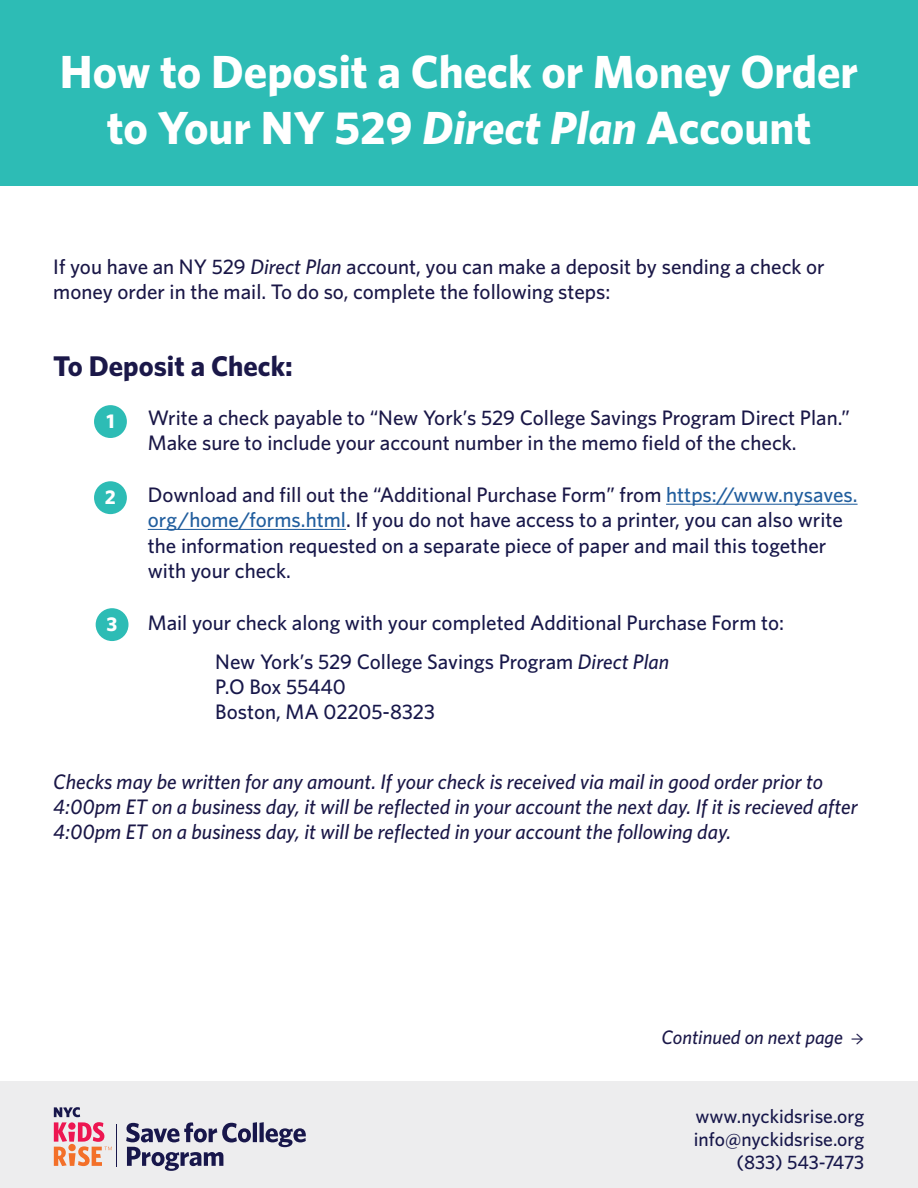
<style>
.page{position:relative;width:918px;height:1188px;background:#fff}
.page>*{position:absolute;margin:0;border:0;box-sizing:border-box;transform-origin:0 0}
.t1{font:700 46.5px/55.8px "Whitney";color:#fff;text-align:center}
.t2{font:700 28.5px "Whitney";color:#1b1849}
.t3{font:500 21px/25.2px "Whitney";color:#17174a}
.t4{font:500 21px/25.2px "Whitney";color:#1a1747}
.t5{font:italic 500 21px/25.2px "Whitney";color:#1a1747}
.t6{font:700 19.95px "Whitney";color:#fff}
.t7{font:500 19.5px/23.4px "Whitney";color:#17174a;text-align:right}
.t8{font:italic 500 19.5px "Whitney";color:#1b1849}
.s1{font-style:italic}
.s2{color:#1a1747}
.s3{color:#215e9e}
.s4{font-family:"Minion Pro";font-weight:400;font-style:normal}
</style>
<div class="page">
<hr style="left:666px;top:504px;width:192px;height:1px;background:#215e9e">
<hr style="left:148px;top:529px;width:198px;height:1px;background:#215e9e">
<div style="left:94px;top:405px;width:33px;height:33px;background:#2dbcb5;border-radius:50%"></div>
<div style="left:94px;top:481px;width:33px;height:33px;background:#2dbcb5;border-radius:50%"></div>
<div style="left:96px;top:608px;width:33px;height:33px;background:#2dbcb5;border-radius:50%"></div>
<div style="left:0;top:1081px;width:918px;height:107px;background:#ededee"></div>
<svg style="left:54px;top:1107px;width:58px;height:59px"></svg>
<hr style="left:116px;top:1124px;width:1px;height:43px;background:#18174b">
<svg style="left:126px;top:1122px;width:180px;height:49px"></svg>
<div style="left:0;top:0;width:918px;height:186px;background:#2dbcb5"></div>
<h1 class="t1" style="left:60px;top:43px;width:800px">How to Deposit a Check or Money Order to Your NY 529 <span class="s1">Direct Plan</span> Account</h1>
<p class="t4" style="left:53px;top:254px;width:773px">If you have an NY 529 <span class="s1">Direct Plan</span> account, you can make a deposit by sending a check or money order in the mail. To do so, complete the following steps:</p>
<h2 class="t2" style="left:53px;top:347px;width:241px">To Deposit a Check:</h2>
<p class="t6" style="left:106px;top:408px;width:10px">1</p>
<p class="t4" style="left:148px;top:405px;width:704px">Write a check payable to “New York’s 529 College Savings Program Direct Plan.”<br>Make sure to include your account number in the memo field of the check.</p>
<p class="t3" style="left:148px;top:482px;width:711px"><span class="s2">Download and fill out the “Additional Purchase Form” from</span> <span class="s3">https://www.nysaves. org/home/forms.html</span>. If you do not have access to a printer, you can also write the information requested on a separate piece of paper and mail this together with your check.</p>
<p class="t3" style="left:215px;top:603px;width:570px;line-height:38.7px;text-indent:-67px">Mail your check along with your completed Additional Purchase Form to:<br>New York’s 529 College Savings Program <span class="s1">Direct Plan</span></p>
<p class="t3" style="left:215px;top:674px;width:221px">P.O Box 55440<br>Boston, MA 02205-8323</p>
<p class="t6" style="left:105px;top:484px;width:13px">2</p>
<p class="t6" style="left:107px;top:611px;width:12px">3</p>
<p class="t5" style="left:53px;top:769px;width:806px">Checks may be written for any amount. If your check is received via mail in good order prior to<br>4:00pm ET on a business day, it will be reflected in your account the next day. If it is recieved after<br>4:00pm ET on a business day, it will be reflected in your account the following day.</p>
<p class="t8" style="left:662px;top:1024px;width:204px">Continued on next page <span class="s4">→</span></p>
<p class="t7" style="left:694px;top:1104px;width:172px">www.nyckidsrise.org info@nyckidsrise.org (833) 543-7473</p>
</div>
